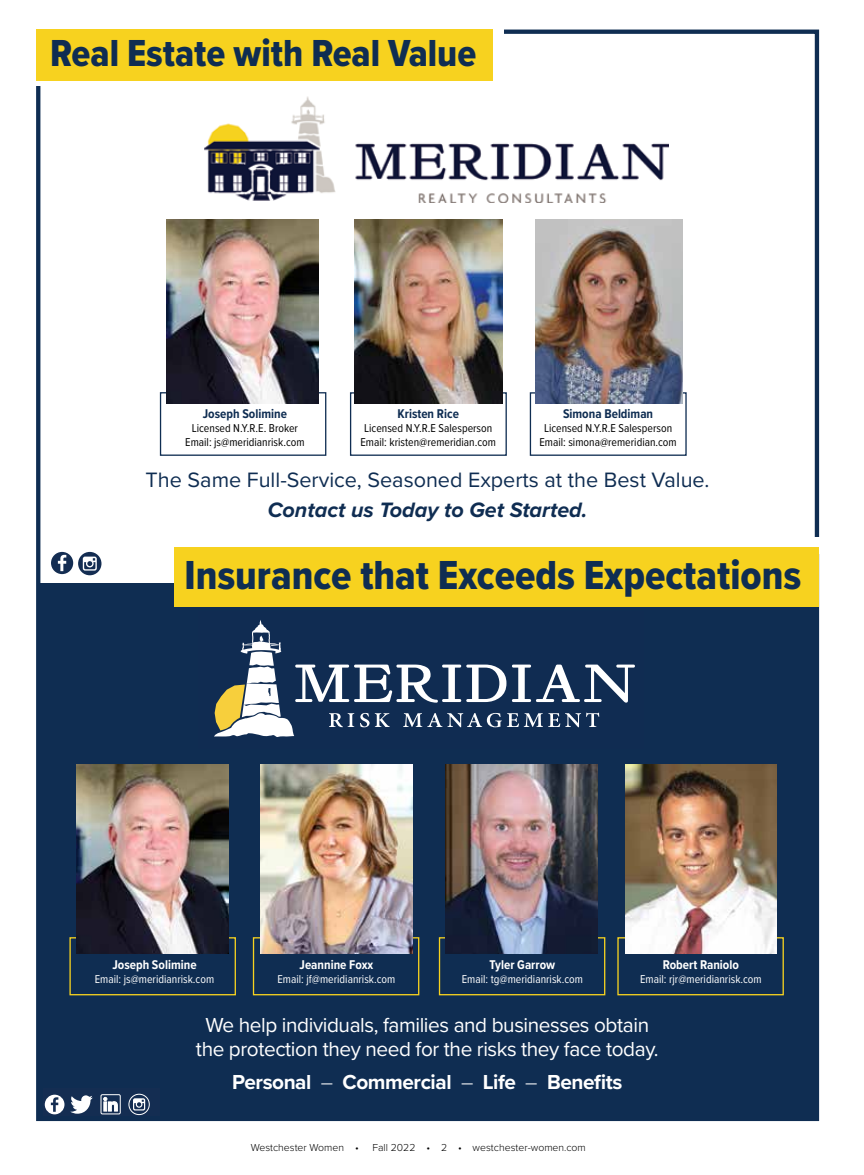
<style>
.page{position:relative;width:864px;height:1175px;background:#fff}
.page>*{position:absolute;margin:0;border:0;box-sizing:border-box;transform-origin:0 0}
.t1{font:42px "Proxima Nova Cond Extrabld";color:#0f2d52}
.t2{font:39px "Proxima Nova Cond Extrabld";color:#0f2d52}
.t3{font:21.6px "Proxima Nova";color:#0f2d52}
.t4{font:italic 700 21.6px "Proxima Nova";color:#0f2d52}
.t5{font:21px/24px "Proxima Nova";letter-spacing:-.02em;color:#fff;text-align:center}
.t6{font:700 21px "Proxima Nova";letter-spacing:-.02em;color:#fff}
.t7{font:700 13.2px "Proxima Nova Cond";color:#fff}
.t8{font:700 13.2px "Proxima Nova Cond";color:#0f2d52}
.t9{font:11.85px/14.2px "Proxima Nova Cond";color:#000;text-align:center}
.t10{font:11.85px "Proxima Nova Cond";color:#fff}
.t11{font:300 10.5px "Proxima Nova";color:#000}
.s1{font-weight:300}
</style>
<div class="page">
<div style="left:36px;top:30px;width:783px;height:1091px;background:#fff;border:4px solid #0f2d52"></div>
<div style="left:22px;top:18px;width:482px;height:68px;background:#fff"></div>
<div style="left:40px;top:583px;width:779px;height:538px;background:#0f2d52"></div>
<svg style="left:214px;top:620px;width:421px;height:117px"></svg>
<img style="left:205px;top:97px;width:464px;height:105px">
<div style="left:36px;top:30px;width:456px;height:51px;background:#f7d21f"></div>
<div style="left:350px;top:392px;width:157px;height:64px;border:1px solid #0f2d52"></div>
<div style="left:530px;top:392px;width:157px;height:64px;border:1px solid #0f2d52"></div>
<img style="left:535px;top:219px;width:147px;height:184px">
<div style="left:253px;top:937px;width:166px;height:58px;border:1px solid #f7d21f"></div>
<div style="left:439px;top:937px;width:166px;height:58px;border:1px solid #f7d21f"></div>
<div style="left:617px;top:937px;width:167px;height:58px;border:1px solid #f7d21f"></div>
<img style="left:261px;top:764px;width:151px;height:189px">
<img style="left:625px;top:764px;width:152px;height:189px">
<div style="left:801px;top:536px;width:32px;height:17px;background:#fff"></div>
<div style="left:175px;top:547px;width:644px;height:60px;background:#f7d21f"></div>
<svg style="left:51px;top:552px;width:22px;height:22px"></svg>
<svg style="left:78px;top:552px;width:23px;height:23px"></svg>
<svg style="left:83px;top:556px;width:14px;height:14px"></svg>
<div style="left:43px;top:1088px;width:117px;height:28px;background:#142d52"></div>
<svg style="left:45px;top:1094px;width:19px;height:20px"></svg>
<svg style="left:70px;top:1095px;width:23px;height:18px"></svg>
<svg style="left:101px;top:1094px;width:19px;height:19px"></svg>
<div style="left:101px;top:1094px;width:20px;height:20px;border:1px solid #fff"></div>
<svg style="left:104px;top:1097px;width:14px;height:14px"></svg>
<svg style="left:129px;top:1094px;width:20px;height:20px"></svg>
<div style="left:129px;top:1093px;width:21px;height:21px;border:1px solid #fff;border-radius:50%"></div>
<svg style="left:133px;top:1098px;width:12px;height:12px"></svg>
<div style="left:160px;top:392px;width:166px;height:64px;border:1px solid #0f2d52"></div>
<div style="left:69px;top:937px;width:167px;height:58px;border:1px solid #f7d21f"></div>
<img style="left:76px;top:764px;width:153px;height:189px">
<img style="left:446px;top:764px;width:151px;height:189px">
<img style="left:166px;top:219px;width:153px;height:184px">
<img style="left:355px;top:219px;width:147px;height:184px">
<h2 class="t2" style="left:50px;top:24px;width:428px">Real Estate with Real Value</h2>
<p class="t8" style="left:563px;top:404px;width:92px">Simona Beldiman</p>
<p class="t9" style="left:539px;top:420px;width:139px">Licensed N.Y.R.E Salesperson<br>Email: simona@remeridian.com</p>
<h3 class="t3" style="left:146px;top:464px;width:565px">The Same Full-Service, Seasoned Experts at the Best Value.</h3>
<h3 class="t4" style="left:268px;top:494px;width:321px">Contact us Today to Get Started.</h3>
<p class="t8" style="left:203px;top:404px;width:86px">Joseph Solimine</p>
<p class="t9" style="left:185px;top:420px;width:121px">Licensed N.Y.R.E. Broker<br>Email: js@meridianrisk.com</p>
<p class="t8" style="left:398px;top:404px;width:63px">Kristen Rice</p>
<p class="t9" style="left:361px;top:420px;width:137px">Licensed N.Y.R.E Salesperson<br>Email: kristen@remeridian.com</p>
<h1 class="t1" style="left:184px;top:544px;width:618px">Insurance that Exceeds Expectations</h1>
<p class="t7" style="left:112px;top:954px;width:86px">Joseph Solimine</p>
<p class="t10" style="left:95px;top:970px;width:121px">Email: js@meridianrisk.com</p>
<p class="t7" style="left:300px;top:954px;width:75px">Jeannine Foxx</p>
<p class="t10" style="left:278px;top:970px;width:119px">Email: jf@meridianrisk.com</p>
<p class="t7" style="left:490px;top:954px;width:67px">Tyler Garrow</p>
<p class="t10" style="left:462px;top:970px;width:123px">Email: tg@meridianrisk.com</p>
<p class="t7" style="left:663px;top:954px;width:78px">Robert Raniolo</p>
<p class="t10" style="left:640px;top:970px;width:123px">Email: rjr@meridianrisk.com</p>
<h3 class="t5" style="left:196px;top:1011px;width:464px">We help individuals, families and businesses obtain the protection they need for the risks they face today.</h3>
<h3 class="t6" style="left:232px;top:1066px;width:392px">Personal <span class="s1">–</span> Commercial <span class="s1">–</span> Life <span class="s1">–</span> Benefits</h3>
<p class="t11" style="left:251px;top:1140px;width:110px">Westchester Women •</p>
<p class="t11" style="left:372px;top:1140px;width:215px">Fall 2022 • 2 • westchester-women.com</p>
</div>
